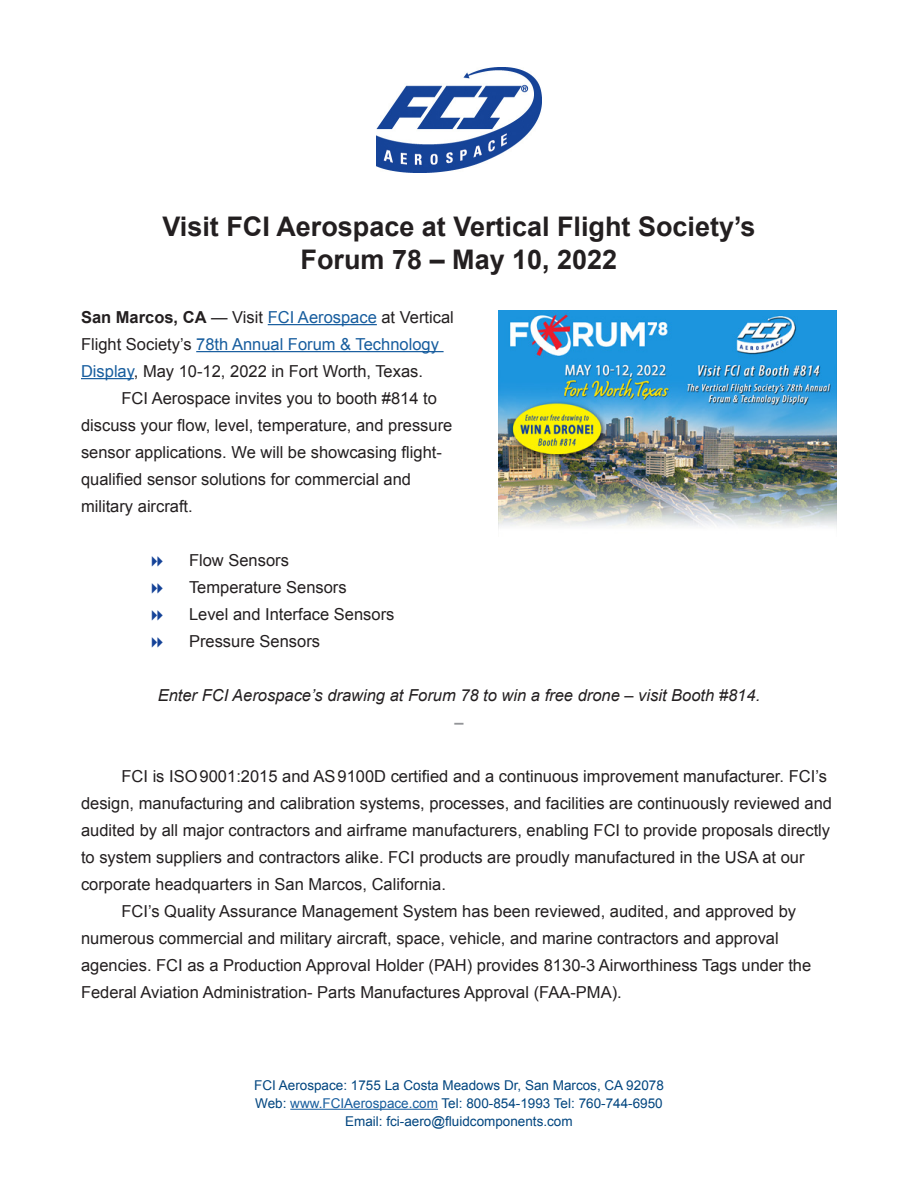
<style>
.page{position:relative;width:918px;height:1188px;background:#fff}
.page>*{position:absolute;margin:0;border:0;box-sizing:border-box;transform-origin:0 0}
.Headline{font:700 27px/33px "Arial";color:#231f20;text-align:center}
.Text{font:16.5px/27px "Arial";color:#231f20}
.Text_-_first_paragra{font:16.5px/27px "Arial";color:#231f20}
.Text-2{font:italic 16.5px "Arial";color:#231f20}
.Text_-_first_paragra-2{font:italic 700 16.5px "Arial";color:#939598}
.t1{font:13.5px "Arial";color:#01457f}
.s1{font-weight:700}
.s2{color:#175d9e}
</style>
<div class="page">
<hr style="left:268px;top:324px;width:109px;height:1px;background:#175d9e">
<hr style="left:196px;top:351px;width:248px;height:1px;background:#175d9e">
<hr style="left:81px;top:378px;width:53px;height:1px;background:#175d9e">
<hr style="left:290px;top:1109px;width:148px;height:1px;background:#175d9e">
<img style="left:376px;top:68px;width:166px;height:104px">
<img style="left:499px;top:310px;width:338px;height:218px">
<h1 class="Headline" style="left:162px;top:211px;width:595px">Visit FCI Aerospace at Vertical Flight Society’s<br>Forum 78 – May 10, 2022</h1>
<p class="Text_-_first_paragra" style="left:81px;top:304px;width:374px"><span class="s1">San Marcos, CA</span> — Visit <span class="s2">FCI Aerospace</span> at Vertical<br>Flight Society’s <span class="s2">78th Annual Forum &amp; Technology<br>Display</span>, May 10-12, 2022 in Fort Worth, Texas.</p>
<p class="Text" style="left:81px;top:385px;width:373px;text-indent:40px">FCI Aerospace invites you to booth #814 to discuss your flow, level, temperature, and pressure sensor applications. We will be showcasing flight&shy;qualified sensor solutions for commercial and military aircraft.</p>
<p class="Text_-_first_paragra" style="left:189px;top:547px;width:101px">Flow Sensors</p>
<p class="Text_-_first_paragra" style="left:189px;top:574px;width:159px">Temperature Sensors</p>
<p class="Text_-_first_paragra" style="left:189px;top:601px;width:207px">Level and Interface Sensors</p>
<p class="Text_-_first_paragra" style="left:189px;top:628px;width:133px">Pressure Sensors</p>
<p class="Text-2" style="left:158px;top:684px;width:604px">Enter FCI Aerospace’s drawing at Forum 78 to win a free drone – visit Booth #814.</p>
<p class="Text_-_first_paragra-2" style="left:454px;top:711px;width:11px">–</p>
<p class="Text" style="left:81px;top:763px;width:753px;text-indent:40px">FCI is ISO9001:2015 and AS9100D certified and a continuous improvement manufacturer. FCI’s design, manufacturing and calibration systems, processes, and facilities are continuously reviewed and audited by all major contractors and airframe manufacturers, enabling FCI to provide proposals directly to system suppliers and contractors alike. FCI products are proudly manufactured in the USA at our corporate headquarters in San Marcos, California.</p>
<p class="Text" style="left:81px;top:898px;width:732px;text-indent:40px">FCI’s Quality Assurance Management System has been reviewed, audited, and approved by numerous commercial and military aircraft, space, vehicle, and marine contractors and approval agencies. FCI as a Production Approval Holder (PAH) provides 8130-3 Airworthiness Tags under the Federal Aviation Administration- Parts Manufactures Approval (FAA-PMA).</p>
<p class="t1" style="left:254px;top:1076px;width:411px">FCI Aerospace: 1755 La Costa Meadows Dr, San Marcos, CA 92078</p>
<p class="t1" style="left:255px;top:1094px;width:409px">Web: <span class="s2">www.FCIAerospace.com</span> Tel: 800-854-1993 Tel: 760-744-6950</p>
<p class="t1" style="left:345px;top:1112px;width:229px">Email: fci-aero@fluidcomponents.com</p>
</div>
